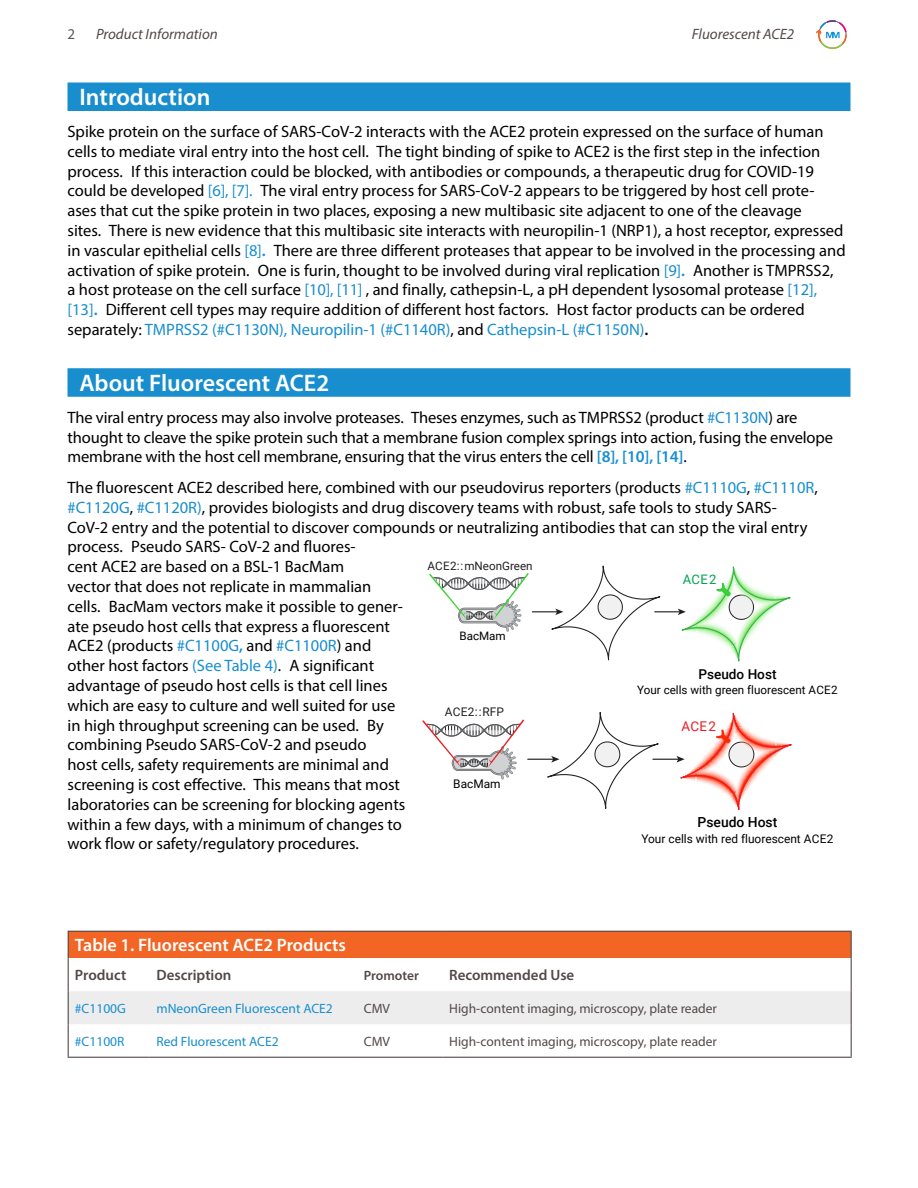
<style>
.page{position:relative;width:918px;height:1188px;background:#fff}
.page>*{position:absolute;margin:0;border:0;box-sizing:border-box;transform-origin:0 0}
.H1_Section_Name{font:600 24px "Myriad Pro";color:#fff}
.TBL_Header{font:600 18px "Myriad Pro";color:#fff}
.Body_Text{font:16.5px/19.8px "Myriad Pro";color:#000}
.Running_Head{font:italic 15px "Myriad Pro";color:#524947}
.TBL_Column_Header{font:600 15px "Myriad Pro";color:#524947}
.t1{font:15px "Myriad Pro";color:#58595b}
.t2{font:500 13.8px "Roboto";color:#000}
.TBL_Cell_Body{font:13.5px "Myriad Pro";color:#524947}
.TBL_Cell_Body-2{font:13.5px "Myriad Pro";color:#188ece}
.t3{font:500 13.5px "Roboto";color:#000}
.TBL_Cell_Body-3{font:600 13.5px "Myriad Pro";color:#524947}
.t4{font:13.35px "Roboto";color:#ec1c24}
.t5{font:13.05px "Roboto";color:#00a551}
.t6{font:11.85px "Roboto";color:#000}
.t7{font:11.85px "Roboto";letter-spacing:.025em;color:#231f20}
.t8{font:11.7px "Roboto";color:#000}
.t9{font:11.7px "Roboto";color:#231f20}
.s1{color:#188ece}
.s2{font-weight:600;color:#188ece}
.s3{font-weight:600}
</style>
<div class="page">
<svg style="left:816px;top:20px;width:31px;height:29px"></svg>
<div style="left:68px;top:82px;width:782px;height:29px;background:#188ece"></div>
<div style="left:68px;top:368px;width:782px;height:29px;background:#188ece"></div>
<svg style="left:429px;top:565px;width:362px;height:97px"></svg>
<svg style="left:422px;top:712px;width:370px;height:98px"></svg>
<div style="left:68px;top:931px;width:783px;height:27px;background:#f26524"></div>
<svg style="left:69px;top:958px;width:782px;height:99px"></svg>
<div style="left:69px;top:991px;width:782px;height:33px;background:#ededee"></div>
<hr style="left:68px;top:931px;width:82px;height:1px;background:#524947">
<svg style="left:68px;top:932px;width:1px;height:26px"></svg>
<hr style="left:150px;top:931px;width:207px;height:1px;background:#524947">
<hr style="left:357px;top:931px;width:85px;height:1px;background:#524947">
<hr style="left:442px;top:931px;width:410px;height:1px;background:#524947">
<svg style="left:851px;top:932px;width:1px;height:26px"></svg>
<hr style="left:68px;top:958px;width:1px;height:33px;background:#524947">
<hr style="left:851px;top:958px;width:1px;height:33px;background:#524947">
<hr style="left:68px;top:991px;width:1px;height:33px;background:#524947">
<hr style="left:851px;top:991px;width:1px;height:33px;background:#524947">
<hr style="left:68px;top:1024px;width:1px;height:33px;background:#524947">
<hr style="left:851px;top:1024px;width:1px;height:33px;background:#524947">
<hr style="left:68px;top:1057px;width:82px;height:1px;background:#524947">
<hr style="left:150px;top:1057px;width:207px;height:1px;background:#524947">
<hr style="left:357px;top:1057px;width:85px;height:1px;background:#524947">
<hr style="left:442px;top:1057px;width:410px;height:1px;background:#524947">
<p class="t1" style="left:68px;top:25px;width:9px">2</p>
<p class="Running_Head" style="left:96px;top:25px;width:123px">Product Information</p>
<p class="Running_Head" style="left:692px;top:25px;width:104px">Fluorescent ACE2</p>
<p class="H1_Section_Name" style="left:80px;top:82px;width:132px">Introduction</p>
<p class="Body_Text" style="left:68px;top:121px;width:780px">Spike protein on the surface of SARS-CoV-2 interacts with the ACE2 protein expressed on the surface of human cells to mediate viral entry into the host cell. The tight binding of spike to ACE2 is the first step in the infection process. If this interaction could be blocked, with antibodies or compounds, a therapeutic drug for COVID-19 could be developed <span class="s1">[6], [7].</span> The viral entry process for SARS-CoV-2 appears to be triggered by host cell prote&shy;ases that cut the spike protein in two places, exposing a new multibasic site adjacent to one of the cleavage<br>sites. There is new evidence that this multibasic site interacts with neuropilin-1 (NRP1), a host receptor, expressed in vascular epithelial cells <span class="s1">[8]</span><span class="s2">.</span> There are three different proteases that appear to be involved in the processing and activation of spike protein. One is furin, thought to be involved during viral replication <span class="s1">[9]</span><span class="s2">.</span> Another is TMPRSS2,<br>a host protease on the cell surface <span class="s1">[10], [11]</span> , and finally, cathepsin-L, a pH dependent lysosomal protease <span class="s1">[12], [13]</span><span class="s2">.</span> Different cell types may require addition of different host factors. Host factor products can be ordered separately: <span class="s1">TMPRSS2 (#C1130N), Neuropilin-1 (#C1140R)</span>, and <span class="s1">Cathepsin-L (#C1150N)</span><span class="s3">.</span></p>
<p class="H1_Section_Name" style="left:79px;top:367px;width:251px">About Fluorescent ACE2</p>
<p class="Body_Text" style="left:67px;top:407px;width:767px">The viral entry process may also involve proteases. Theses enzymes, such as TMPRSS2 (product <span class="s1">#C1130N</span>) are thought to cleave the spike protein such that a membrane fusion complex springs into action, fusing the envelope membrane with the host cell membrane, ensuring that the virus enters the cell <span class="s2">[8], [10], [14]</span>.</p>
<p class="Body_Text" style="left:67px;top:477px;width:752px">The fluorescent ACE2 described here, combined with our pseudovirus reporters (products <span class="s1">#C1110G</span>, <span class="s1">#C1110R</span>, <span class="s1">#C1120G</span>, <span class="s1">#C1120R)</span>, provides biologists and drug discovery teams with robust, safe tools to study SARS-CoV-2 entry and the potential to discover compounds or neutralizing antibodies that can stop the viral entry process. Pseudo SARS- CoV-2 and fluores-<br>cent ACE2 are based on a BSL-1 BacMam<br>vector that does not replicate in mammalian<br>cells. BacMam vectors make it possible to gener-<br>ate pseudo host cells that express a fluorescent<br>ACE2 (products <span class="s1">#C1100G</span><span class="s2">,</span> and <span class="s1">#C1100R</span>) and<br>other host factors <span class="s1">(See Table 4)</span>. A significant<br>advantage of pseudo host cells is that cell lines<br>which are easy to culture and well suited for use<br>in high throughput screening can be used. By<br>combining Pseudo SARS-CoV-2 and pseudo<br>host cells, safety requirements are minimal and<br>screening is cost effective. This means that most<br>laboratories can be screening for blocking agents<br>within a few days, with a minimum of changes to<br>work flow or safety/regulatory procedures.</p>
<p class="t9" style="left:427px;top:557px;width:107px">ACE2: : mNeonGreen</p>
<p class="t5" style="left:683px;top:571px;width:35px">ACE 2</p>
<p class="t8" style="left:459px;top:627px;width:48px">BacMam</p>
<p class="t3" style="left:698px;top:664px;width:80px">Pseudo Host</p>
<p class="t8" style="left:637px;top:682px;width:202px">Your cells with green fluorescent ACE2</p>
<p class="t7" style="left:445px;top:704px;width:61px">ACE2: : RFP</p>
<p class="t4" style="left:682px;top:717px;width:36px">ACE 2</p>
<p class="t6" style="left:453px;top:775px;width:49px">BacMam</p>
<p class="t2" style="left:698px;top:813px;width:81px">Pseudo Host</p>
<p class="t6" style="left:641px;top:831px;width:194px">Your cells with red fluorescent ACE2</p>
<p class="TBL_Header" style="left:75px;top:934px;width:273px">Table 1. Fluorescent ACE2 Products</p>
<p class="TBL_Column_Header" style="left:75px;top:966px;width:53px">Product</p>
<p class="TBL_Column_Header" style="left:156px;top:966px;width:77px">Description</p>
<p class="TBL_Cell_Body-3" style="left:364px;top:967px;width:57px">Promoter</p>
<p class="TBL_Column_Header" style="left:449px;top:966px;width:127px">Recommended Use</p>
<p class="TBL_Cell_Body-2" style="left:75px;top:1000px;width:52px">#C1100G</p>
<p class="TBL_Cell_Body-2" style="left:156px;top:1000px;width:178px">mNeonGreen Fluorescent ACE2</p>
<p class="TBL_Cell_Body" style="left:364px;top:1000px;width:28px">CMV</p>
<p class="TBL_Cell_Body" style="left:449px;top:1000px;width:269px">High-content imaging, microscopy, plate reader</p>
<p class="TBL_Cell_Body-2" style="left:75px;top:1033px;width:51px">#C1100R</p>
<p class="TBL_Cell_Body-2" style="left:156px;top:1033px;width:124px">Red Fluorescent ACE2</p>
<p class="TBL_Cell_Body" style="left:364px;top:1033px;width:28px">CMV</p>
<p class="TBL_Cell_Body" style="left:449px;top:1033px;width:269px">High-content imaging, microscopy, plate reader</p>
</div>
